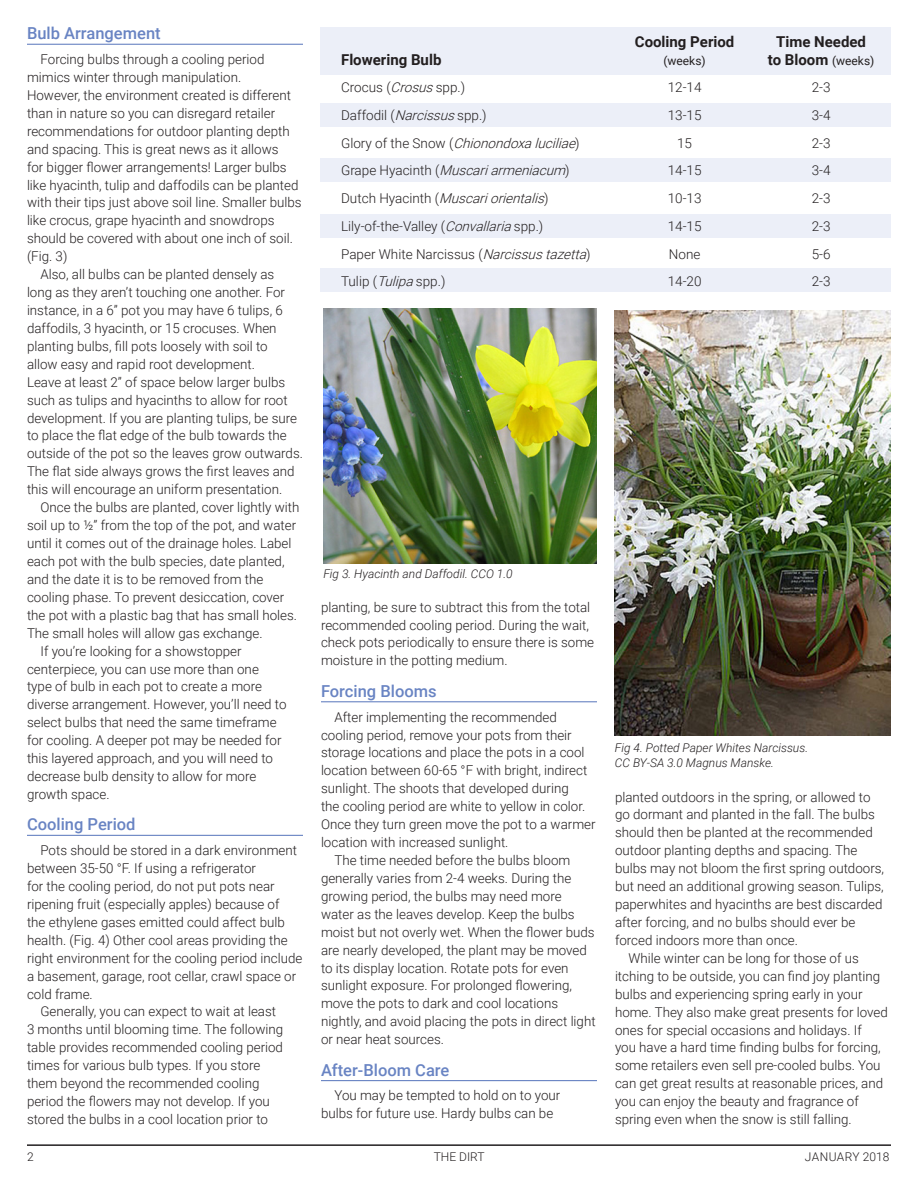
<style>
.page{position:relative;width:918px;height:1188px;background:#fff}
.page>*{position:absolute;margin:0;border:0;box-sizing:border-box;transform-origin:0 0}
.Body_Copy_in_story_h{font:500 16.5px "Roboto";color:#6984c3}
.Body_Text{font:700 15px "Roboto";color:#231f20}
.Body_Text-2{font:300 13.5px/18px "Roboto";color:#231f20}
.Body_Text-3{font:italic 300 13.5px "Roboto";color:#231f20}
.Photo_Cpation{font:italic 300 12px "Roboto";color:#231f20}
.t1{font:300 12px "Roboto";letter-spacing:.025em;color:#231f20}
.t2{font:300 12px "Roboto";color:#231f20}
.Body_Text-4{font:12px "Roboto";color:#231f20}
.s1{font-weight:400;font-size:12px}
.s2{font-style:italic}
.s3{font-style:normal}
</style>
<div class="page">
<hr style="left:27px;top:1144px;width:864px;height:2px;background:#231f20">
<hr style="left:27px;top:44px;width:276px;height:1px;background:#6984c3">
<hr style="left:27px;top:835px;width:276px;height:1px;background:#6984c3">
<hr style="left:321px;top:701px;width:276px;height:1px;background:#6984c3">
<hr style="left:321px;top:1080px;width:276px;height:1px;background:#6984c3">
<img style="left:323px;top:308px;width:274px;height:256px">
<div style="left:321px;top:103px;width:570px;height:24px;background:#eceff8"></div>
<div style="left:321px;top:27px;width:570px;height:47px;background:#eceff8"></div>
<div style="left:321px;top:158px;width:570px;height:23px;background:#eceff8"></div>
<div style="left:321px;top:214px;width:570px;height:23px;background:#eceff8"></div>
<div style="left:321px;top:269px;width:570px;height:23px;background:#eceff8"></div>
<img style="left:615px;top:310px;width:276px;height:425px">
<p class="Body_Copy_in_story_h" style="left:27px;top:22px;width:135px">Bulb Arrangement</p>
<p class="Body_Text-2" style="left:27px;top:50px;width:276px;text-indent:14px">Forcing bulbs through a cooling period mimics winter through manipulation.<br>However, the environment created is different than in nature so you can disregard retailer recommendations for outdoor planting depth and spacing. This is great news as it allows<br>for bigger flower arrangements! Larger bulbs like hyacinth, tulip and daffodils can be planted with their tips just above soil line. Smaller bulbs like crocus, grape hyacinth and snowdrops should be covered with about one inch of soil. (Fig. 3)</p>
<p class="Body_Text-2" style="left:27px;top:265px;width:278px;text-indent:14px">Also, all bulbs can be planted densely as<br>long as they aren’t touching one another. For instance, in a 6” pot you may have 6 tulips, 6 daffodils, 3 hyacinth, or 15 crocuses. When planting bulbs, fill pots loosely with soil to<br>allow easy and rapid root development.<br>Leave at least 2” of space below larger bulbs such as tulips and hyacinths to allow for root development. If you are planting tulips, be sure to place the flat edge of the bulb towards the outside of the pot so the leaves grow outwards.<br>The flat side always grows the first leaves and this will encourage an uniform presentation.</p>
<p class="Body_Text-2" style="left:27px;top:498px;width:274px;text-indent:14px">Once the bulbs are planted, cover lightly with soil up to ½” from the top of the pot, and water until it comes out of the drainage holes. Label each pot with the bulb species, date planted, and the date it is to be removed from the cooling phase. To prevent desiccation, cover the pot with a plastic bag that has small holes.<br>The small holes will allow gas exchange.</p>
<p class="Body_Text-2" style="left:27px;top:641px;width:261px;text-indent:14px">If you’re looking for a showstopper centerpiece, you can use more than one type of bulb in each pot to create a more diverse arrangement. However, you’ll need to select bulbs that need the same timeframe for cooling. A deeper pot may be needed for this layered approach, and you will need to decrease bulb density to allow for more growth space.</p>
<p class="Body_Copy_in_story_h" style="left:27px;top:813px;width:110px">Cooling Period</p>
<p class="Body_Text-2" style="left:27px;top:841px;width:277px;text-indent:14px">Pots should be stored in a dark environment between 35-50 °F. If using a refrigerator<br>for the cooling period, do not put pots near ripening fruit (especially apples) because of<br>the ethylene gases emitted could affect bulb health. (Fig. 4) Other cool areas providing the right environment for the cooling period include a basement, garage, root cellar, crawl space or cold frame.</p>
<p class="Body_Text-2" style="left:27px;top:1002px;width:258px;text-indent:14px">Generally, you can expect to wait at least 3 months until blooming time. The following table provides recommended cooling period times for various bulb types. If you store them beyond the recommended cooling period the flowers may not develop. If you stored the bulbs in a cool location prior to</p>
<p class="Body_Text" style="left:635px;top:31px;width:101px">Cooling Period</p>
<p class="Body_Text" style="left:776px;top:31px;width:91px">Time Needed</p>
<p class="Body_Text" style="left:341px;top:49px;width:102px">Flowering Bulb</p>
<p class="Body_Text-4" style="left:663px;top:52px;width:44px">(weeks)</p>
<p class="Body_Text" style="left:768px;top:49px;width:108px">to Bloom <span class="s1">(weeks)</span></p>
<p class="Body_Text-2" style="left:341px;top:78px;width:126px">Crocus (<span class="s2">Crosus</span>spp.)</p>
<p class="Body_Text-2" style="left:668px;top:78px;width:35px">12-14</p>
<p class="Body_Text-2" style="left:812px;top:78px;width:20px">2-3</p>
<p class="Body_Text-2" style="left:341px;top:106px;width:147px">Daffodil (<span class="s2">Narcissus</span>spp.)</p>
<p class="Body_Text-2" style="left:668px;top:106px;width:35px">13-15</p>
<p class="Body_Text-2" style="left:812px;top:106px;width:20px">3-4</p>
<p class="Body_Text-3" style="left:341px;top:133px;width:240px"><span class="s3">G l o r y o f t h e S n o w (</span> Chionondoxaluciliae<span class="s3">)</span></p>
<p class="Body_Text-2" style="left:677px;top:133px;width:16px">15</p>
<p class="Body_Text-2" style="left:812px;top:133px;width:20px">2-3</p>
<p class="Body_Text-3" style="left:341px;top:161px;width:230px"><span class="s3">G r a p e H y a c i n t h (</span> Muscariarmeniacum<span class="s3">)</span></p>
<p class="Body_Text-2" style="left:668px;top:161px;width:35px">14-15</p>
<p class="Body_Text-2" style="left:812px;top:161px;width:20px">3-4</p>
<p class="Body_Text-3" style="left:341px;top:189px;width:209px"><span class="s3">D u t c h H y a c i n t h (</span> Muscariorientalis<span class="s3">)</span></p>
<p class="Body_Text-2" style="left:668px;top:189px;width:35px">10-13</p>
<p class="Body_Text-2" style="left:812px;top:189px;width:20px">2-3</p>
<p class="Body_Text-2" style="left:341px;top:217px;width:204px">Lily-of-the-Valley (<span class="s2">Convallaria</span>spp.)</p>
<p class="Body_Text-2" style="left:668px;top:217px;width:35px">14-15</p>
<p class="Body_Text-2" style="left:812px;top:217px;width:20px">2-3</p>
<p class="Body_Text-2" style="left:341px;top:244px;width:251px">Paper White Narcissus (<span class="s2">Narcissustazetta</span>)</p>
<p class="Body_Text-2" style="left:669px;top:244px;width:33px">None</p>
<p class="Body_Text-2" style="left:812px;top:244px;width:20px">5-6</p>
<p class="Body_Text-2" style="left:341px;top:272px;width:106px">Tulip (<span class="s2">Tulipa</span>spp.)</p>
<p class="Body_Text-2" style="left:668px;top:272px;width:35px">14-20</p>
<p class="Body_Text-2" style="left:812px;top:272px;width:20px">2-3</p>
<p class="Photo_Cpation" style="left:323px;top:565px;width:191px">Fig 3. Hyacinth and Daffodil. CCO 1.0</p>
<p class="Body_Text-2" style="left:321px;top:597px;width:275px">planting, be sure to subtract this from the total recommended cooling period. During the wait, check pots periodically to ensure there is some moisture in the potting medium.</p>
<p class="Body_Copy_in_story_h" style="left:321px;top:679px;width:117px">Forcing Blooms</p>
<p class="Body_Text-2" style="left:321px;top:707px;width:276px;text-indent:14px">After implementing the recommended cooling period, remove your pots from their storage locations and place the pots in a cool location between 60-65 °F with bright, indirect sunlight. The shoots that developed during<br>the cooling period are white to yellow in color.<br>Once they turn green move the pot to a warmer location with increased sunlight.</p>
<p class="Body_Text-2" style="left:321px;top:851px;width:276px;text-indent:14px">The time needed before the bulbs bloom generally varies from 2-4 weeks. During the growing period, the bulbs may need more water as the leaves develop. Keep the bulbs moist but not overly wet. When the flower buds are nearly developed, the plant may be moved to its display location. Rotate pots for even sunlight exposure. For prolonged flowering, move the pots to dark and cool locations nightly, and avoid placing the pots in direct light or near heat sources.</p>
<p class="Body_Copy_in_story_h" style="left:321px;top:1058px;width:130px">After-Bloom Care</p>
<p class="Body_Text-2" style="left:321px;top:1086px;width:241px;text-indent:14px">You may be tempted to hold on to your bulbs for future use. Hardy bulbs can be</p>
<p class="Photo_Cpation" style="left:615px;top:740px;width:195px">Fig 4. Potted Paper Whites Narcissus.</p>
<p class="Photo_Cpation" style="left:615px;top:755px;width:161px">CC BY-SA 3.0 Magnus Manske.</p>
<p class="Body_Text-2" style="left:615px;top:787px;width:271px">planted outdoors in the spring, or allowed to go dormant and planted in the fall. The bulbs should then be planted at the recommended outdoor planting depths and spacing. The bulbs may not bloom the first spring outdoors, but need an additional growing season. Tulips, paperwhites and hyacinths are best discarded after forcing, and no bulbs should ever be forced indoors more than once.</p>
<p class="Body_Text-2" style="left:615px;top:949px;width:274px;text-indent:14px">While winter can be long for those of us itching to be outside, you can find joy planting bulbs and experiencing spring early in your home. They also make great presents for loved ones for special occasions and holidays. If<br>you have a hard time finding bulbs for forcing, some retailers even sell pre-cooled bulbs. You can get great results at reasonable prices, and you can enjoy the beauty and fragrance of spring even when the snow is still falling.</p>
<p class="t2" style="left:27px;top:1149px;width:8px">2</p>
<p class="t2" style="left:434px;top:1149px;width:52px">THE DIRT</p>
<p class="t1" style="left:805px;top:1149px;width:86px">JANUARY 2018</p>
</div>
